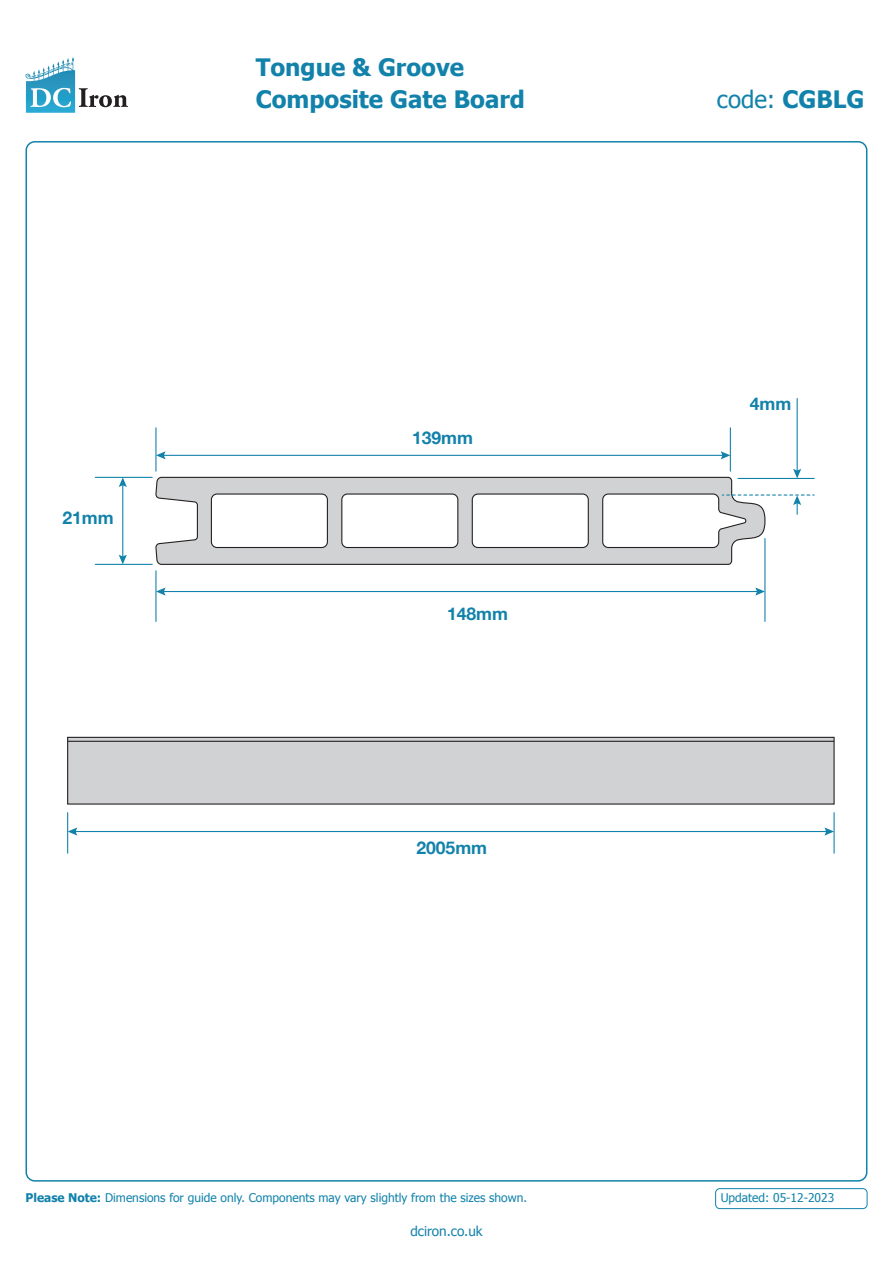
<style>
.page{position:relative;width:893px;height:1263px;background:#fff}
.page>*{position:absolute;margin:0;border:0;box-sizing:border-box;transform-origin:0 0}
.t1{font:700 24px/31.5px "Tahoma";color:#1282aa}
.t2{font:24px "Tahoma";color:#1282aa}
.t3{font:700 17.55px "Helvetica Neue";color:#1282aa}
.t4{font:13.5px "Tahoma";color:#1282aa}
.t5{font:12px "Tahoma";color:#1282aa}
.s1{font-weight:700}
</style>
<div class="page">
<div style="left:715px;top:1188px;width:152px;height:21px;border:1px solid #1282aa;border-radius:4px"></div>
<svg style="left:155px;top:476px;width:611px;height:89px;background:#cbccce"></svg>
<div style="left:211px;top:494px;width:116px;height:53px;background:#fff;border-radius:6px"></div>
<div style="left:211px;top:493px;width:117px;height:55px;border:1px solid #231f20;border-radius:6px"></div>
<div style="left:342px;top:494px;width:116px;height:53px;background:#fff;border-radius:6px"></div>
<div style="left:341px;top:493px;width:117px;height:55px;border:1px solid #231f20;border-radius:6px"></div>
<div style="left:472px;top:494px;width:116px;height:53px;background:#fff;border-radius:6px"></div>
<div style="left:472px;top:493px;width:117px;height:55px;border:1px solid #231f20;border-radius:6px"></div>
<div style="left:68px;top:737px;width:766px;height:67px;background:#d1d2d4"></div>
<div style="left:67px;top:737px;width:768px;height:67px;border:1px solid #231f20"></div>
<hr style="left:68px;top:741px;width:766px;height:1px;background:#231f20">
<hr style="left:738px;top:478px;width:76px;height:1px;background:#1282aa">
<hr style="left:162px;top:591px;width:596px;height:1px;background:#1282aa">
<svg style="left:156px;top:587px;width:10px;height:9px"></svg>
<svg style="left:755px;top:587px;width:9px;height:9px"></svg>
<hr style="left:155px;top:571px;width:1px;height:50px;background:#1282aa">
<hr style="left:764px;top:538px;width:1px;height:83px;background:#1282aa">
<hr style="left:162px;top:455px;width:562px;height:1px;background:#1282aa">
<svg style="left:156px;top:451px;width:10px;height:8px"></svg>
<svg style="left:721px;top:451px;width:9px;height:8px"></svg>
<hr style="left:122px;top:484px;width:1px;height:74px;background:#1282aa">
<svg style="left:119px;top:478px;width:8px;height:9px"></svg>
<svg style="left:119px;top:555px;width:8px;height:9px"></svg>
<hr style="left:155px;top:428px;width:1px;height:43px;background:#1282aa">
<hr style="left:95px;top:477px;width:57px;height:1px;background:#1282aa">
<hr style="left:95px;top:564px;width:57px;height:1px;background:#1282aa">
<hr style="left:730px;top:428px;width:1px;height:43px;background:#1282aa">
<hr style="left:797px;top:398px;width:1px;height:74px;background:#1282aa">
<svg style="left:793px;top:469px;width:8px;height:9px"></svg>
<svg style="left:602px;top:493px;width:212px;height:56px"></svg>
<hr style="left:74px;top:831px;width:753px;height:1px;background:#1282aa">
<svg style="left:824px;top:827px;width:9px;height:8px"></svg>
<svg style="left:68px;top:827px;width:9px;height:8px"></svg>
<hr style="left:67px;top:813px;width:1px;height:40px;background:#1282aa">
<hr style="left:833px;top:813px;width:2px;height:40px;background:#1282aa">
<svg style="left:38px;top:57px;width:35px;height:19px"></svg>
<svg style="left:30px;top:88px;width:41px;height:19px"></svg>
<svg style="left:79px;top:88px;width:49px;height:19px"></svg>
<h2 class="t3" style="left:62px;top:504px;width:53px">21mm</h2>
<h1 class="t1" style="left:256px;top:50px;width:271px">Tongue &amp; Groove<br>Composite Gate Board</h1>
<h2 class="t3" style="left:412px;top:424px;width:63px">139mm</h2>
<h2 class="t3" style="left:447px;top:600px;width:63px">148mm</h2>
<h2 class="t3" style="left:416px;top:833px;width:72px">2005mm</h2>
<h1 class="t2" style="left:717px;top:83px;width:149px">code: <span class="s1">CGBLG</span></h1>
<h2 class="t3" style="left:750px;top:390px;width:43px">4mm</h2>
<p class="t5" style="left:26px;top:1190px;width:503px"><span class="s1">Please Note:</span> Dimensions for guide only. Components may vary slightly from the sizes shown.</p>
<p class="t5" style="left:721px;top:1190px;width:115px">Updated: 05-12-2023</p>
<p class="t4" style="left:410px;top:1222px;width:74px">dciron.co.uk</p>
</div>
